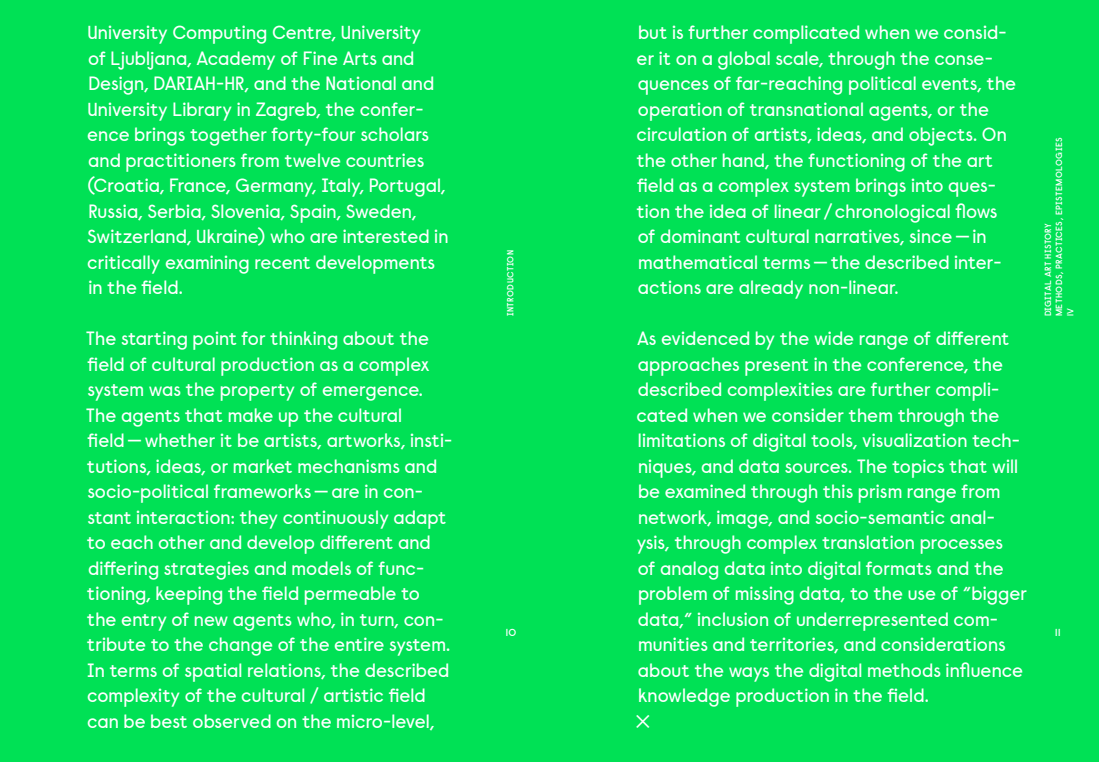
<style>
.page{position:relative;width:1099px;height:762px;background:#fff}
.page>*{position:absolute;margin:0;border:0;box-sizing:border-box;transform-origin:0 0}
.t1{font:18.75px/25.5px "Raisonne Pro";letter-spacing:.005em;color:#fff}
.t2{font:600 10px "Raisonne Pro";color:#fff}
.t3{font:600 8.75px/11.2px "Raisonne Pro";letter-spacing:.055em;color:#fff}
</style>
<div class="page">
<div style="left:0;top:0;width:1098px;height:762px;background:#00e155"></div>
<p class="t1" style="left:87px;top:20px;width:363px">University Computing Centre, University<br>of Ljubljana, Academy of Fine Arts and Design, DARIAH-HR, and the National and University Library in Zagreb, the confer&shy;ence brings together forty-four scholars and practitioners from twelve countries (Croatia, France, Germany, Italy, Portugal, Russia, Serbia, Slovenia, Spain, Sweden, Switzerland, Ukraine) who are interested in critically examining recent developments in the field.</p>
<p class="t1" style="left:86px;top:326px;width:368px">The starting point for thinking about the field of cultural production as a complex system was the property of emergence.<br>The agents that make up the cultural field—whether it be artists, artworks, insti&shy;tutions, ideas, or market mechanisms and socio-political frameworks—are in con&shy;stant interaction: they continuously adapt to each other and develop different and differing strategies and models of func&shy;tioning, keeping the field permeable to the entry of new agents who, in turn, con&shy;tribute to the change of the entire system.<br>In terms of spatial relations, the described complexity of the cultural / artistic field can be best observed on the micro-level,</p>
<p class="t1" style="left:636px;top:20px;width:381px">but is further complicated when we consid&shy;er it on a global scale, through the conse&shy;quences of far-reaching political events, the operation of transnational agents, or the circulation of artists, ideas, and objects. On the other hand, the functioning of the art field as a complex system brings into ques&shy;tion the idea of linear/chronological flows of dominant cultural narratives, since—in mathematical terms—the described inter&shy;actions are already non-linear.</p>
<p class="t1" style="left:635px;top:326px;width:393px">As evidenced by the wide range of different approaches present in the conference, the described complexities are further compli&shy;cated when we consider them through the limitations of digital tools, visualization tech&shy;niques, and data sources. The topics that will be examined through this prism range from network, image, and socio-semantic anal&shy;ysis, through complex translation processes<br>of analog data into digital formats and the problem of missing data, to the use of “bigger data,” inclusion of underrepresented com&shy;munities and territories, and considerations about the ways the digital methods influence knowledge production in the field.<br>×</p>
<p class="t3" style="left:1042px;top:316px;width:180px;rotate:-90deg">DIGITAL ART HISTORY<br>METHODS, PRACTICES, EPISTEMOLOGIES lV</p>
<p class="t3" style="left:504px;top:316px;width:68px;rotate:-90deg">INTRODUCTION</p>
<p class="t2" style="left:505px;top:626px;width:12px">10</p>
<p class="t2" style="left:1055px;top:626px;width:7px">11</p>
</div>
